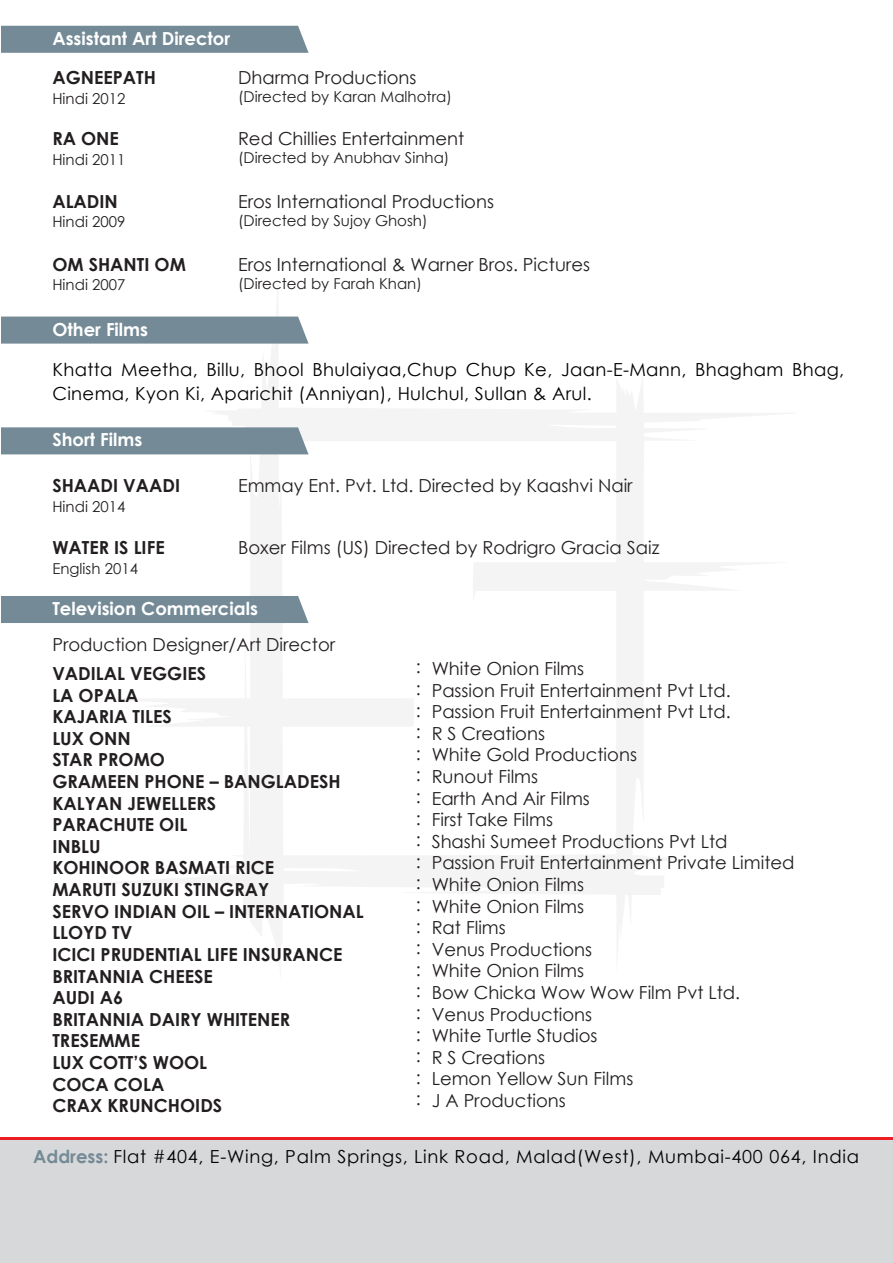
<style>
.page{position:relative;width:893px;height:1263px;background:#fff}
.page>*{position:absolute;margin:0;border:0;box-sizing:border-box;transform-origin:0 0}
.t1{font:18px/21.6px "Century Gothic";color:#231f20;text-align:justify}
.t2{font:700 18px/21.6px "Century Gothic";color:#231f20}
.t3{font:18px/24.6px "Century Gothic";letter-spacing:.02em;color:#010101}
.t4{font:18px "Century Gothic";letter-spacing:.04em;color:#010101}
.t5{font:700 18px "Century Gothic";color:#fff}
.t6{font:15px "Century Gothic";color:#231f20}
.s1{font-weight:700;color:#748a96}
</style>
<div class="page">
<div style="left:0;top:1138px;width:893px;height:125px;background:#d7d8d9"></div>
<hr style="left:0;top:1137px;width:893px;height:3px;background:#ed1d24">
<svg style="left:96px;top:294px;width:693px;height:668px"></svg>
<div style="left:1px;top:26px;width:308px;height:27px;background:#748a96"></div>
<div style="left:1px;top:317px;width:308px;height:27px;background:#748a96"></div>
<div style="left:1px;top:427px;width:308px;height:27px;background:#748a96"></div>
<div style="left:1px;top:596px;width:308px;height:27px;background:#748a96"></div>
<p class="t5" style="left:52px;top:25px;width:179px">Assistant Art Director</p>
<p class="t2" style="left:52px;top:66px;width:105px">AGNEEPATH</p>
<p class="t6" style="left:52px;top:88px;width:75px">Hindi 2012</p>
<p class="t1" style="left:238px;top:67px;width:180px">Dharma Productions</p>
<p class="t6" style="left:238px;top:86px;width:215px">(Directed by Karan Malhotra)</p>
<p class="t2" style="left:52px;top:127px;width:68px">RA ONE</p>
<p class="t6" style="left:52px;top:149px;width:75px">Hindi 2011</p>
<p class="t1" style="left:238px;top:128px;width:228px">Red Chillies Entertainment</p>
<p class="t6" style="left:238px;top:147px;width:213px">(Directed by Anubhav Sinha)</p>
<p class="t2" style="left:52px;top:189px;width:67px">ALADIN</p>
<p class="t6" style="left:52px;top:211px;width:75px">Hindi 2009</p>
<p class="t1" style="left:238px;top:190px;width:257px">Eros International Productions</p>
<p class="t6" style="left:238px;top:210px;width:191px">(Directed by Sujoy Ghosh)</p>
<p class="t2" style="left:52px;top:252px;width:135px">OM SHANTI OM</p>
<p class="t6" style="left:52px;top:274px;width:75px">Hindi 2007</p>
<p class="t1" style="left:238px;top:253px;width:353px">Eros International &amp; Warner Bros. Pictures</p>
<p class="t6" style="left:238px;top:273px;width:185px">(Directed by Farah Khan)</p>
<p class="t5" style="left:52px;top:316px;width:97px">Other Films</p>
<p class="t3" style="left:52px;top:357px;width:793px">Khatta Meetha, Billu, Bhool Bhulaiyaa,Chup Chup Ke, Jaan-E-Mann, Bhagham Bhag,<br>Cinema, Kyon Ki, Aparichit (Anniyan), Hulchul, Sullan &amp; Arul.</p>
<p class="t5" style="left:52px;top:426px;width:92px">Short Films</p>
<p class="t2" style="left:52px;top:474px;width:129px">SHAADI VAADI</p>
<p class="t6" style="left:52px;top:496px;width:75px">Hindi 2014</p>
<p class="t2" style="left:52px;top:536px;width:114px">WATER IS LIFE</p>
<p class="t6" style="left:52px;top:558px;width:87px">English 2014</p>
<p class="t1" style="left:238px;top:474px;width:396px">Emmay Ent. Pvt. Ltd. Directed by Kaashvi Nair</p>
<p class="t1" style="left:238px;top:536px;width:423px">Boxer Films (US) Directed by Rodrigro Gracia Saiz</p>
<p class="t5" style="left:52px;top:595px;width:207px">Television Commercials</p>
<p class="t1" style="left:52px;top:633px;width:284px">Production Designer/Art Director</p>
<p class="t2" style="left:52px;top:662px;width:313px">VADILAL VEGGIES<br>LA OPALA<br>KAJARIA TILES<br>LUX ONN<br>STAR PROMO<br>GRAMEEN PHONE – BANGLADESH<br>KALYAN JEWELLERS<br>PARACHUTE OIL<br>INBLU<br>KOHINOOR BASMATI RICE<br>MARUTI SUZUKI STINGRAY<br>SERVO INDIAN OIL – INTERNATIONAL<br>LLOYD TV<br>ICICI PRUDENTIAL LIFE INSURANCE<br>BRITANNIA CHEESE<br>AUDI A6<br>BRITANNIA DAIRY WHITENER<br>TRESEMME<br>LUX COTT’S WOOL<br>COCA COLA<br>CRAX KRUNCHOIDS</p>
<p class="t1" style="left:432px;top:657px;width:364px;text-align:left">White Onion Films<br>Passion Fruit Entertainment Pvt Ltd.<br>Passion Fruit Entertainment Pvt Ltd.<br>R S Creations<br>White Gold Productions<br>Runout Films<br>Earth And Air Films<br>First Take Films<br>Shashi Sumeet Productions Pvt Ltd<br>Passion Fruit Entertainment Private Limited<br>White Onion Films<br>White Onion Films<br>Rat Flims<br>Venus Productions<br>White Onion Films<br>Bow Chicka Wow Wow Film Pvt Ltd.<br>Venus Productions<br>White Turtle Studios<br>R S Creations<br>Lemon Yellow Sun Films<br>J A Productions</p>
<p class="t1" style="left:416px;top:656px;width:6px">: : : : : : : : : : : : : : : : : : : : :</p>
<p class="t4" style="left:33px;top:1144px;width:827px"><span class="s1">Address:</span> Flat #404, E-Wing, Palm Springs, Link Road, Malad(West), Mumbai-400 064, India</p>
</div>
